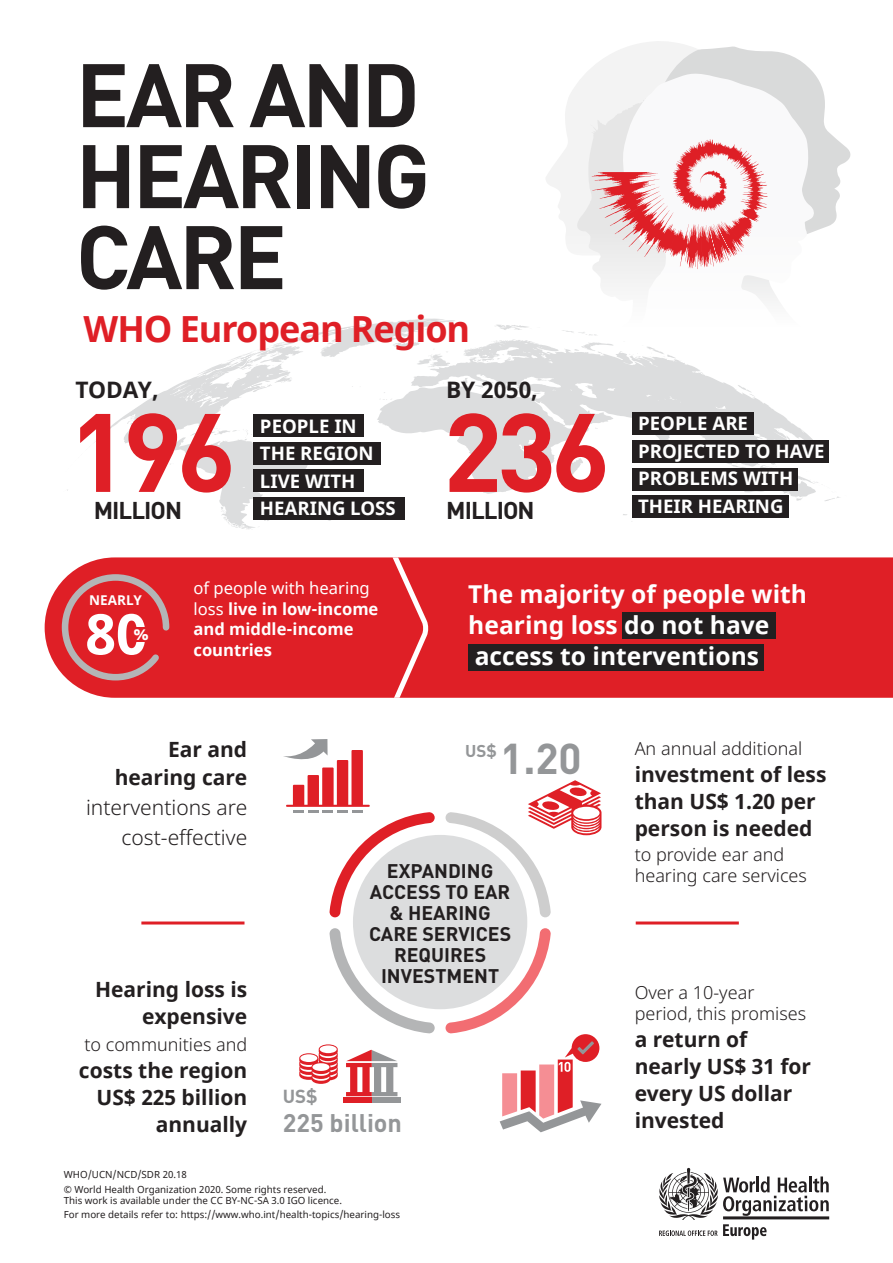
<style>
.page{position:relative;width:893px;height:1263px;background:#fff}
.page>*{position:absolute;margin:0;border:0;box-sizing:border-box;transform-origin:0 0}
.t1{font:700 109.5px "DIN Pro";letter-spacing:-.05em;color:#df1f26}
.t2{font:700 88.5px/81px "DIN Pro";letter-spacing:-.04em;color:#231f20;text-align:justify}
.t3{font:700 56.1px "Noto Sans";color:#fff}
.t4{font:700 42.6px "DIN";color:#949698}
.t5{font:700 36px "Noto Sans";letter-spacing:-.03em;color:#df1f26}
.t6{font:700 25.2px "DIN";color:#949698}
.t7{font:700 24.6px/31.2px "Noto Sans";color:#fff}
.t8{font:700 24px "DIN Pro";letter-spacing:-.04em;color:#231f20}
.t9{font:700 22.65px "Noto Sans";letter-spacing:-.005em;color:#231f20}
.t10{font:700 21px/27px "Noto Sans";color:#231f20;text-align:right}
.t11{font:300 21px/30px "Noto Sans";color:#231f20;text-align:right}
.t12{font:700 19.5px/21px "DIN";color:#231f20;text-align:center}
.t13{font:700 18.6px/27.5px "Noto Sans";color:#fff}
.t14{font:700 18.6px "DIN";color:#949698}
.t15{font:300 18px/21px "Noto Sans";color:#231f20}
.t16{font:700 17.1px "Noto Sans";color:#fff}
.t17{font:700 16.95px "DIN";color:#949698}
.t18{font:700 16.65px/20.4px "Noto Sans";color:#fff}
.t19{font:700 13.5px "Noto Sans";color:#fff}
.t20{font:9.75px/14.7px "Noto Sans";color:#231f20}
.s1{font-weight:400}
</style>
<div class="page">
<div style="left:45px;top:557px;width:848px;height:141px;background:#df1f26"></div>
<svg style="left:388px;top:557px;width:45px;height:141px;background:#e33b41"></svg>
<svg style="left:67px;top:318px;width:773px;height:212px"></svg>
<svg style="left:58px;top:571px;width:115px;height:113px;background:#d9383e"></svg>
<div style="left:133px;top:627px;width:15px;height:15px;background:#df1f26"></div>
<div style="left:353px;top:835px;width:174px;height:174px;background:#dcddde;border-radius:50%"></div>
<svg style="left:446px;top:928px;width:155px;height:204px"></svg>
<svg style="left:329px;top:928px;width:106px;height:106px"></svg>
<svg style="left:283px;top:739px;width:152px;height:178px"></svg>
<svg style="left:446px;top:780px;width:155px;height:137px"></svg>
<div style="left:372px;top:1097px;width:29px;height:6px;background:#949698"></div>
<div style="left:343px;top:1097px;width:29px;height:6px;background:#df1f26"></div>
<svg style="left:346px;top:1050px;width:51px;height:46px"></svg>
<svg style="left:299px;top:1044px;width:39px;height:40px"></svg>
<hr style="left:636px;top:921px;width:103px;height:3px;background:#df1f26">
<hr style="left:141px;top:921px;width:103px;height:3px;background:#df1f26">
<div style="left:253px;top:414px;width:111px;height:23px;background:#231f20"></div>
<div style="left:253px;top:442px;width:128px;height:23px;background:#231f20"></div>
<div style="left:253px;top:470px;width:111px;height:22px;background:#231f20"></div>
<div style="left:253px;top:497px;width:152px;height:23px;background:#231f20"></div>
<div style="left:632px;top:412px;width:122px;height:23px;background:#231f20"></div>
<div style="left:632px;top:440px;width:197px;height:23px;background:#231f20"></div>
<div style="left:632px;top:468px;width:166px;height:22px;background:#231f20"></div>
<div style="left:632px;top:495px;width:156px;height:23px;background:#231f20"></div>
<div style="left:622px;top:613px;width:153px;height:26px;background:#231f20"></div>
<div style="left:469px;top:644px;width:295px;height:26px;background:#231f20"></div>
<svg style="left:545px;top:41px;width:142px;height:290px"></svg>
<svg style="left:648px;top:46px;width:203px;height:286px"></svg>
<svg style="left:574px;top:94px;width:27px;height:238px;fill:#f3f3f3"></svg>
<svg style="left:601px;top:73px;width:214px;height:259px"></svg>
<svg style="left:592px;top:139px;width:176px;height:130px"></svg>
<svg style="left:659px;top:1168px;width:170px;height:71px"></svg>
<h2 class="t2" style="left:76px;top:51px;width:355px">EAR AND HEARING CARE</h2>
<h3 class="t5" style="left:84px;top:304px;width:388px">WHO European Region</h3>
<h3 class="t9" style="left:75px;top:374px;width:85px">TODAY,</h3>
<h1 class="t1" style="left:69px;top:378px;width:169px">196</h1>
<h3 class="t8" style="left:94px;top:494px;width:90px">MILLION</h3>
<h3 class="t13" style="left:260px;top:413px;width:137px">PEOPLE IN<br>THE REGION<br>LIVE WITH<br>HEARING LOSS</h3>
<h3 class="t9" style="left:446px;top:374px;width:93px">BY 2050,</h3>
<h1 class="t1" style="left:443px;top:378px;width:169px">236</h1>
<h3 class="t8" style="left:446px;top:494px;width:90px">MILLION</h3>
<h3 class="t13" style="left:638px;top:410px;width:188px">PEOPLE ARE<br>PROJECTED TO HAVE<br>PROBLEMS WITH<br>THEIR HEARING</h3>
<h3 class="t19" style="left:89px;top:591px;width:54px">NEARLY</h3>
<h3 class="t3" style="left:85px;top:594px;width:63px">80</h3>
<h3 class="t16" style="left:134px;top:622px;width:17px">%</h3>
<h3 class="t18" style="left:193px;top:578px;width:186px"><span class="s1">of people with hearing loss</span> live in low-income and middle-income countries</h3>
<h3 class="t7" style="left:468px;top:579px;width:340px">The majority of people with hearing loss do not have access to interventions</h3>
<h3 class="t10" style="left:115px;top:737px;width:134px">Ear and hearing care</h3>
<h3 class="t11" style="left:86px;top:792px;width:163px">interventions are cost-effective</h3>
<h3 class="t10" style="left:95px;top:977px;width:154px">Hearing loss is expensive</h3>
<h3 class="t15" style="left:84px;top:1035px;width:164px">to communities and</h3>
<h3 class="t10" style="left:79px;top:1058px;width:170px">costs the region<br>US$ 225 billion annually</h3>
<h3 class="t17" style="left:465px;top:740px;width:33px">US$</h3>
<h3 class="t4" style="left:500px;top:731px;width:83px">1.20</h3>
<h3 class="t12" style="left:369px;top:860px;width:144px">EXPANDING<br>ACCESS TO EAR &amp; HEARING<br>CARE SERVICES<br>REQUIRES<br>INVESTMENT</h3>
<h3 class="t14" style="left:283px;top:1084px;width:36px">US$</h3>
<h3 class="t6" style="left:283px;top:1107px;width:121px">225 billion</h3>
<p class="t20" style="left:64px;top:1168px;width:264px">WHO/UCN/NCD/SDR 20.18<br>© World Health Organization 2020. Some rights reserved.</p>
<p class="t20" style="left:64px;top:1193px;width:338px">This work is available under the CC BY-NC-SA 3.0 IGO licence.<br>For more details refer to: https://www.who.int/health-topics/hearing-loss</p>
<h3 class="t15" style="left:635px;top:738px;width:169px">An annual additional</h3>
<h3 class="t10" style="left:635px;top:761px;width:193px;text-align:left">investment of less than US$ 1.20 per person is needed</h3>
<h3 class="t15" style="left:635px;top:845px;width:174px">to provide ear and hearing care services</h3>
<h3 class="t15" style="left:635px;top:982px;width:173px">Over a 10-year period, this promises</h3>
<h3 class="t10" style="left:635px;top:1026px;width:178px;text-align:left">a return of nearly US$ 31 for every US dollar invested</h3>
</div>
